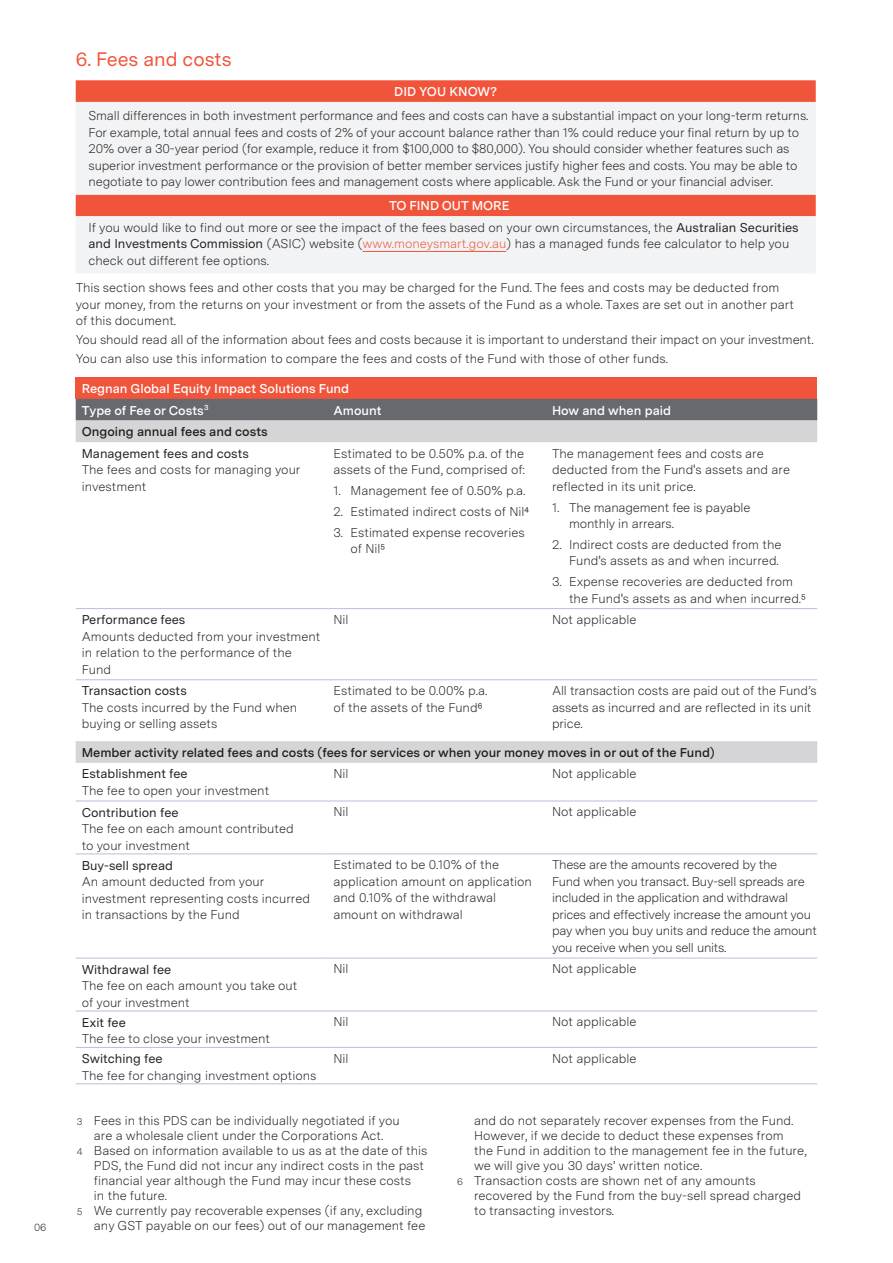
<style>
.page{position:relative;width:893px;height:1263px;background:#fff}
.page>*{position:absolute;margin:0;border:0;box-sizing:border-box;transform-origin:0 0}
.Main_Heading{font:19.5px "Messina Sans";color:#f0543a}
.Table_Copy{font:300 12.75px/16.5px "Messina Sans";letter-spacing:-.01em;color:#231f20}
.References{font:300 12.75px/15px "Messina Sans";color:#231f20}
.Table_Bold_copy{font:300 12.75px/16.5px "Messina Sans";color:#231f20}
.Body_Copy{font:300 12.75px/16.5px "Messina Sans";color:#231f20}
.Table_Headings{font:600 12.75px "Messina Sans";color:#231f20}
.Table_Headings-2{font:600 12.75px "Messina Sans";color:#fff}
.t1{font:300 10.5px "Messina Sans";color:#231f20}
.s1{font-weight:400}
.s2{color:#f0543a}
.s3{font-size:9.75px}
</style>
<div class="page">
<svg style="left:76px;top:80px;width:740px;height:22px;background:#f0563d"></svg>
<svg style="left:76px;top:102px;width:740px;height:171px;fill:#f2f3f4"></svg>
<hr style="left:363px;top:251px;width:143px;height:1px;background:#f0543a">
<div style="left:76px;top:377px;width:741px;height:22px;background:#f0543a"></div>
<div style="left:76px;top:399px;width:741px;height:21px;background:#67696f"></div>
<svg style="left:76px;top:420px;width:741px;height:343px"></svg>
<hr style="left:76px;top:853px;width:251px;height:1px;background:#bfbcd7">
<hr style="left:76px;top:958px;width:251px;height:1px;background:#bfbcd7">
<hr style="left:76px;top:1011px;width:251px;height:1px;background:#bfbcd7">
<hr style="left:76px;top:1047px;width:251px;height:1px;background:#bfbcd7">
<hr style="left:76px;top:1083px;width:251px;height:1px;background:#bfbcd7">
<hr style="left:76px;top:608px;width:251px;height:1px;background:#bfbcd7">
<hr style="left:327px;top:608px;width:219px;height:1px;background:#bfbcd7">
<hr style="left:546px;top:608px;width:271px;height:1px;background:#bfbcd7">
<hr style="left:76px;top:679px;width:251px;height:1px;background:#bfbcd7">
<hr style="left:327px;top:679px;width:219px;height:1px;background:#bfbcd7">
<hr style="left:546px;top:679px;width:271px;height:1px;background:#bfbcd7">
<hr style="left:327px;top:1047px;width:219px;height:1px;background:#bfbcd7">
<hr style="left:546px;top:1047px;width:271px;height:1px;background:#bfbcd7">
<hr style="left:327px;top:1083px;width:219px;height:1px;background:#bfbcd7">
<hr style="left:546px;top:1083px;width:271px;height:1px;background:#bfbcd7">
<hr style="left:327px;top:853px;width:219px;height:1px;background:#bfbcd7">
<hr style="left:546px;top:853px;width:271px;height:1px;background:#bfbcd7">
<hr style="left:327px;top:801px;width:219px;height:1px;background:#bfbcd7">
<hr style="left:546px;top:801px;width:271px;height:1px;background:#bfbcd7">
<hr style="left:76px;top:801px;width:251px;height:1px;background:#bfbcd7">
<hr style="left:327px;top:958px;width:219px;height:1px;background:#bfbcd7">
<hr style="left:546px;top:958px;width:271px;height:1px;background:#bfbcd7">
<hr style="left:327px;top:1011px;width:219px;height:1px;background:#bfbcd7">
<hr style="left:546px;top:1011px;width:271px;height:1px;background:#bfbcd7">
<p class="t1" style="left:34px;top:1219px;width:14px">06</p>
<p class="Main_Heading" style="left:76px;top:45px;width:157px">6. Fees and costs</p>
<p class="Table_Headings-2" style="left:394px;top:82px;width:104px">DID YOU KNOW?</p>
<p class="Table_Copy" style="left:88px;top:107px;width:721px">Small differences in both investment performance and fees and costs can have a substantial impact on your long-term returns.<br>For example, total annual fees and costs of 2% of your account balance rather than 1% could reduce your final return by up to 20% over a 30-year period (for example, reduce it from $100,000 to $80,000). You should consider whether features such as superior investment performance or the provision of better member services justify higher fees and costs. You may be able to negotiate to pay lower contribution fees and management costs where applicable. Ask the Fund or your financial adviser.</p>
<p class="Table_Headings-2" style="left:389px;top:196px;width:122px">TO FIND OUT MORE</p>
<p class="Table_Copy" style="left:88px;top:219px;width:712px">If you would like to find out more or see the impact of the fees based on your own circumstances, the <span class="s1">Australian Securities and Investments Commission</span> (ASIC) website (<span class="s2">www.moneysmart.gov.au</span>) has a managed funds fee calculator to help you check out different fee options.</p>
<p class="Body_Copy" style="left:76px;top:279px;width:720px">This section shows fees and other costs that you may be charged for the Fund. The fees and costs may be deducted from your money, from the returns on your investment or from the assets of the Fund as a whole. Taxes are set out in another part of this document.</p>
<p class="Body_Copy" style="left:76px;top:331px;width:739px">You should read all of the information about fees and costs because it is important to understand their impact on your investment.</p>
<p class="Body_Copy" style="left:76px;top:350px;width:594px">You can also use this information to compare the fees and costs of the Fund with those of other funds.</p>
<p class="Table_Headings-2" style="left:82px;top:379px;width:269px">Regnan Global Equity Impact Solutions Fund</p>
<p class="Table_Headings-2" style="left:82px;top:401px;width:128px">Type of Fee or Costs<sup>3</sup></p>
<p class="Table_Headings-2" style="left:333px;top:401px;width:50px">Amount</p>
<p class="Table_Headings-2" style="left:552px;top:401px;width:121px">How and when paid</p>
<p class="Table_Headings" style="left:82px;top:422px;width:187px">Ongoing annual fees and costs</p>
<p class="Table_Bold_copy" style="left:82px;top:445px;width:220px"><span class="s1">Management fees and costs<br></span>The fees and costs for managing your investment</p>
<p class="Table_Copy" style="left:333px;top:445px;width:193px">Estimated to be 0.50% p.a. of the assets of the Fund, comprised of:</p>
<p class="Table_Copy" style="left:552px;top:445px;width:240px">The management fees and costs are deducted from the Fund's assets and are reflected in its unit price.</p>
<p class="Table_Copy" style="left:569px;top:498px;width:183px;text-indent:-17px">1. The management fee is payable monthly in arrears.</p>
<p class="Table_Copy" style="left:552px;top:536px;width:231px;text-align:right">2. Indirect costs are deducted from the<br>Fund's assets as and when incurred.</p>
<p class="Table_Copy" style="left:569px;top:573px;width:238px;text-indent:-17px">3. Expense recoveries are deducted from the Fund's assets as and when incurred.5</p>
<p class="Table_Copy" style="left:333px;top:482px;width:193px">1. Management fee of 0.50% p.a.</p>
<p class="Table_Copy" style="left:333px;top:503px;width:197px">2. Estimated indirect costs of Nil4</p>
<p class="Table_Copy" style="left:350px;top:523px;width:176px;text-indent:-17px">3. Estimated expense recoveries of Nil5</p>
<p class="Table_Bold_copy" style="left:82px;top:611px;width:240px"><span class="s1">Performance fees<br></span>Amounts deducted from your investment in relation to the performance of the<br>Fund</p>
<p class="Table_Copy" style="left:333px;top:611px;width:17px">Nil</p>
<p class="Table_Copy" style="left:552px;top:611px;width:86px">Not applicable</p>
<p class="Table_Bold_copy" style="left:82px;top:682px;width:217px"><span class="s1">Transaction costs<br></span>The costs incurred by the Fund when buying or selling assets</p>
<p class="Table_Copy" style="left:333px;top:682px;width:156px">Estimated to be 0.00% p.a. of the assets of the Fund6</p>
<p class="Table_Copy" style="left:552px;top:682px;width:266px">All transaction costs are paid out of the Fund’s assets as incurred and are reflected in its unit price.</p>
<p class="Table_Headings" style="left:82px;top:743px;width:634px">Member activity related fees and costs (fees for services or when your money moves in or out of the Fund)</p>
<p class="Table_Bold_copy" style="left:82px;top:765px;width:189px"><span class="s1">Establishment fee<br></span>The fee to open your investment</p>
<p class="Table_Copy" style="left:333px;top:765px;width:17px">Nil</p>
<p class="Table_Copy" style="left:552px;top:765px;width:86px">Not applicable</p>
<p class="Table_Bold_copy" style="left:82px;top:803px;width:214px"><span class="s1">Contribution fee<br></span>The fee on each amount contributed to your investment</p>
<p class="Table_Copy" style="left:333px;top:803px;width:17px">Nil</p>
<p class="Table_Copy" style="left:552px;top:803px;width:86px">Not applicable</p>
<p class="Table_Bold_copy" style="left:82px;top:856px;width:230px"><span class="s1">Buy-sell spread<br></span>An amount deducted from your investment representing costs incurred in transactions by the Fund</p>
<p class="Table_Copy" style="left:333px;top:856px;width:200px">Estimated to be 0.10% of the application amount on application and 0.10% of the withdrawal amount on withdrawal</p>
<p class="Table_Copy" style="left:552px;top:856px;width:266px">These are the amounts recovered by the<br>Fund when you transact. Buy-sell spreads are included in the application and withdrawal prices and effectively increase the amount you pay when you buy units and reduce the amount you receive when you sell units.</p>
<p class="Table_Bold_copy" style="left:82px;top:961px;width:217px"><span class="s1">Withdrawal fee<br></span>The fee on each amount you take out of your investment</p>
<p class="Table_Copy" style="left:333px;top:960px;width:17px">Nil</p>
<p class="Table_Copy" style="left:552px;top:960px;width:86px">Not applicable</p>
<p class="Table_Bold_copy" style="left:82px;top:1013px;width:190px"><span class="s1">Exit fee<br></span>The fee to close your investment</p>
<p class="Table_Copy" style="left:333px;top:1013px;width:17px">Nil</p>
<p class="Table_Copy" style="left:552px;top:1013px;width:86px">Not applicable</p>
<p class="Table_Bold_copy" style="left:82px;top:1050px;width:236px"><span class="s1">Switching fee<br></span>The fee for changing investment options</p>
<p class="Table_Copy" style="left:333px;top:1050px;width:17px">Nil</p>
<p class="Table_Copy" style="left:552px;top:1050px;width:86px">Not applicable</p>
<p class="References" style="left:77px;top:1112px;width:324px;text-align:center"><span class="s3">3</span> Fees in this PDS can be individually negotiated if you are a wholesale client under the Corporations Act.</p>
<p class="References" style="left:94px;top:1142px;width:335px;text-indent:-17px"><span class="s3">4</span> Based on information available to us as at the date of this PDS, the Fund did not incur any indirect costs in the past financial year although the Fund may incur these costs<br>in the future.</p>
<p class="References" style="left:77px;top:1202px;width:350px;text-align:right"><span class="s3">5</span> We currently pay recoverable expenses (if any, excluding any GST payable on our fees) out of our management fee</p>
<p class="References" style="left:474px;top:1112px;width:334px">and do not separately recover expenses from the Fund.<br>However, if we decide to deduct these expenses from<br>the Fund in addition to the management fee in the future, we will give you 30 days’ written notice.</p>
<p class="References" style="left:474px;top:1172px;width:328px;text-indent:-17px"><span class="s3">6</span> Transaction costs are shown net of any amounts recovered by the Fund from the buy-sell spread charged to transacting investors.</p>
</div>
